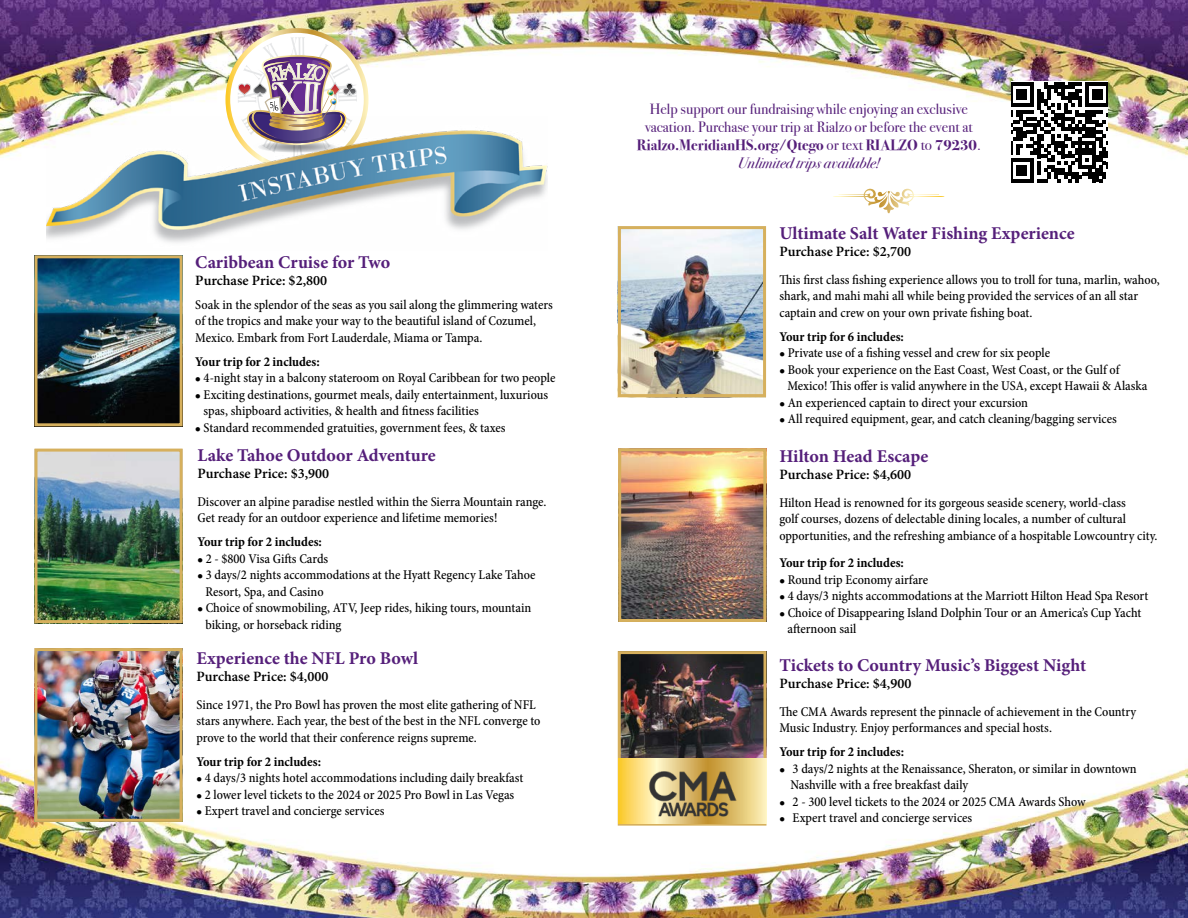
<style>
.page{position:relative;width:1188px;height:918px;background:#fff}
.page>*{position:absolute;margin:0;border:0;box-sizing:border-box;transform-origin:0 0}
.t1{font:700 18px "Minion Pro";color:#551f7a}
.t2{font:15px/18px "Bodoni Svty Two ITCTT";color:#551f7a;text-align:center}
.t3{font:600 14.25px "Minion Pro";color:#000}
.t4{font:500 condensed 13.5px/16.5px "Minion Pro";color:#000}
.t5{font:700 condensed 13.5px "Minion Pro";color:#000}
.s1{font-weight:700}
.s2{font-style:italic}
</style>
<div class="page">
<img style="left:0;top:0;width:1188px;height:918px">
<img style="left:622px;top:655px;width:140px;height:104px">
<img style="left:622px;top:230px;width:140px;height:163px">
<img style="left:622px;top:452px;width:140px;height:166px">
<div style="left:618px;top:651px;width:148px;height:175px;border:3px solid #d6b05d"></div>
<div style="left:618px;top:448px;width:148px;height:174px;border:3px solid #d6b05d"></div>
<div style="left:618px;top:226px;width:148px;height:171px;border:3px solid #d6b05d"></div>
<img style="left:38px;top:259px;width:141px;height:163px">
<img style="left:38px;top:652px;width:141px;height:166px">
<img style="left:38px;top:453px;width:141px;height:166px">
<div style="left:34px;top:255px;width:149px;height:171px;border:3px solid #d6b05d"></div>
<div style="left:34px;top:648px;width:149px;height:174px;border:3px solid #d6b05d"></div>
<div style="left:34px;top:449px;width:149px;height:174px;border:3px solid #d6b05d"></div>
<svg style="left:228px;top:31px;width:138px;height:138px"></svg>
<div style="left:225px;top:28px;width:144px;height:143px;border:5px solid #fff;border-radius:50%"></div>
<img style="left:237px;top:30px;width:120px;height:87px">
<img style="left:46px;top:117px;width:502px;height:134px">
<svg style="left:833px;top:189px;width:111px;height:24px"></svg>
<svg style="left:1011px;top:81px;width:97px;height:103px"></svg>
<svg style="left:1011px;top:82px;width:97px;height:100px"></svg>
<svg style="left:618px;top:759px;width:148px;height:64px"></svg>
<img style="left:632px;top:763px;width:120px;height:60px">
<h1 class="t1" style="left:195px;top:250px;width:196px">Caribbean Cruise for Two</h1>
<p class="t3" style="left:195px;top:271px;width:133px">Purchase Price: $2,800</p>
<p class="t4" style="left:195px;top:296px;width:359px">Soak in the splendor of the seas as you sail along the glimmering waters of the tropics and make your way to the beautiful island of Cozumel,<br>Mexico. Embark from Fort Lauderdale, Miama or Tampa.</p>
<p class="t5" style="left:195px;top:352px;width:126px">Your trip for 2 includes:</p>
<p class="t4" style="left:195px;top:370px;width:362px">● 4-night stay in a balcony stateroom on Royal Caribbean for two people</p>
<p class="t4" style="left:203px;top:386px;width:346px;text-indent:-8px">● Exciting destinations, gourmet meals, daily entertainment, luxurious spas, shipboard activities, &amp; health and fitness facilities</p>
<p class="t4" style="left:195px;top:419px;width:312px">● Standard recommended gratuities, government fees, &amp; taxes</p>
<h1 class="t1" style="left:197px;top:443px;width:240px">Lake Tahoe Outdoor Adventure</h1>
<p class="t3" style="left:197px;top:463px;width:133px">Purchase Price: $3,900</p>
<p class="t4" style="left:197px;top:493px;width:351px">Discover an alpine paradise nestled within the Sierra Mountain range.<br>Get ready for an outdoor experience and lifetime memories!</p>
<p class="t5" style="left:197px;top:533px;width:126px">Your trip for 2 includes:</p>
<p class="t4" style="left:197px;top:550px;width:132px">● 2 - $800 Visa Gifts Cards</p>
<p class="t4" style="left:206px;top:567px;width:332px;text-indent:-8px">● 3 days/2 nights accommodations at the Hyatt Regency Lake Tahoe<br>Resort, Spa, and Casino</p>
<p class="t4" style="left:206px;top:600px;width:327px;text-indent:-8px">● Choice of snowmobiling, ATV, Jeep rides, hiking tours, mountain biking, or horseback riding</p>
<h1 class="t1" style="left:197px;top:646px;width:223px">Experience the NFL Pro Bowl</h1>
<p class="t3" style="left:197px;top:666px;width:133px">Purchase Price: $4,000</p>
<p class="t4" style="left:197px;top:696px;width:346px">Since 1971, the Pro Bowl has proven the most elite gathering of NFL stars anywhere. Each year, the best of the best in the NFL converge to prove to the world that their conference reigns supreme.</p>
<p class="t5" style="left:197px;top:752px;width:126px">Your trip for 2 includes:</p>
<p class="t4" style="left:197px;top:770px;width:328px">● 4 days/3 nights hotel accommodations including daily breakfast</p>
<p class="t4" style="left:197px;top:786px;width:319px">● 2 lower level tickets to the 2024 or 2025 Pro Bowl in Las Vegas</p>
<p class="t4" style="left:197px;top:803px;width:190px">● Expert travel and concierge services</p>
<p class="t2" style="left:637px;top:98px;width:346px">Help support our fundraising while enjoying an exclusive vacation. Purchase your trip at Rialzo or before the event at <span class="s1">Rialzo.MeridianHS.org/Qtego</span> or text <span class="s1">RIALZO</span> to <span class="s1">79230</span>.<br><span class="s2">Unlimited trips available!</span></p>
<h1 class="t1" style="left:779px;top:221px;width:297px">Ultimate Salt Water Fishing Experience</h1>
<p class="t3" style="left:779px;top:241px;width:133px">Purchase Price: $2,700</p>
<p class="t4" style="left:779px;top:271px;width:382px">This first class fishing experience allows you to troll for tuna, marlin, wahoo, shark, and mahi mahi all while being provided the services of an all star captain and crew on your own private fishing boat.</p>
<p class="t5" style="left:779px;top:327px;width:126px">Your trip for 6 includes:</p>
<p class="t4" style="left:779px;top:345px;width:272px">● Private use of a fishing vessel and crew for six people</p>
<p class="t4" style="left:788px;top:361px;width:361px;text-indent:-8px">● Book your experience on the East Coast, West Coast, or the Gulf of<br>Mexico! This offer is valid anywhere in the USA, except Hawaii &amp; Alaska</p>
<p class="t4" style="left:779px;top:394px;width:250px">● An experienced captain to direct your excursion</p>
<p class="t4" style="left:779px;top:411px;width:339px">● All required equipment, gear, and catch cleaning/bagging services</p>
<h1 class="t1" style="left:779px;top:444px;width:150px">Hilton Head Escape</h1>
<p class="t3" style="left:779px;top:464px;width:133px">Purchase Price: $4,600</p>
<p class="t4" style="left:779px;top:494px;width:380px">Hilton Head is renowned for its gorgeous seaside scenery, world-class<br>golf courses, dozens of delectable dining locales, a number of cultural opportunities, and the refreshing ambiance of a hospitable Lowcountry city.</p>
<p class="t5" style="left:779px;top:554px;width:126px">Your trip for 2 includes:</p>
<p class="t4" style="left:779px;top:571px;width:150px">● Round trip Economy airfare</p>
<p class="t4" style="left:779px;top:588px;width:371px">● 4 days/3 nights accommodations at the Marriott Hilton Head Spa Resort</p>
<p class="t4" style="left:788px;top:604px;width:355px;text-indent:-8px">● Choice of Disappearing Island Dolphin Tour or an America’s Cup Yacht afternoon sail</p>
<h1 class="t1" style="left:780px;top:653px;width:308px">Tickets to Country Music’s Biggest Night</h1>
<p class="t3" style="left:780px;top:674px;width:133px">Purchase Price: $4,900</p>
<p class="t4" style="left:780px;top:703px;width:358px">The CMA Awards represent the pinnacle of achievement in the Country<br>Music Industry. Enjoy performances and special hosts.</p>
<p class="t5" style="left:780px;top:743px;width:126px">Your trip for 2 includes:</p>
<p class="t4" style="left:790px;top:760px;width:348px;text-indent:-11px">● 3 days/2 nights at the Renaissance, Sheraton, or similar in downtown<br>Nashville with a free breakfast daily</p>
<p class="t4" style="left:780px;top:793px;width:308px">● 2 - 300 level tickets to the 2024 or 2025 CMA Awards Show</p>
<p class="t4" style="left:780px;top:810px;width:194px">● Expert travel and concierge services</p>
</div>
